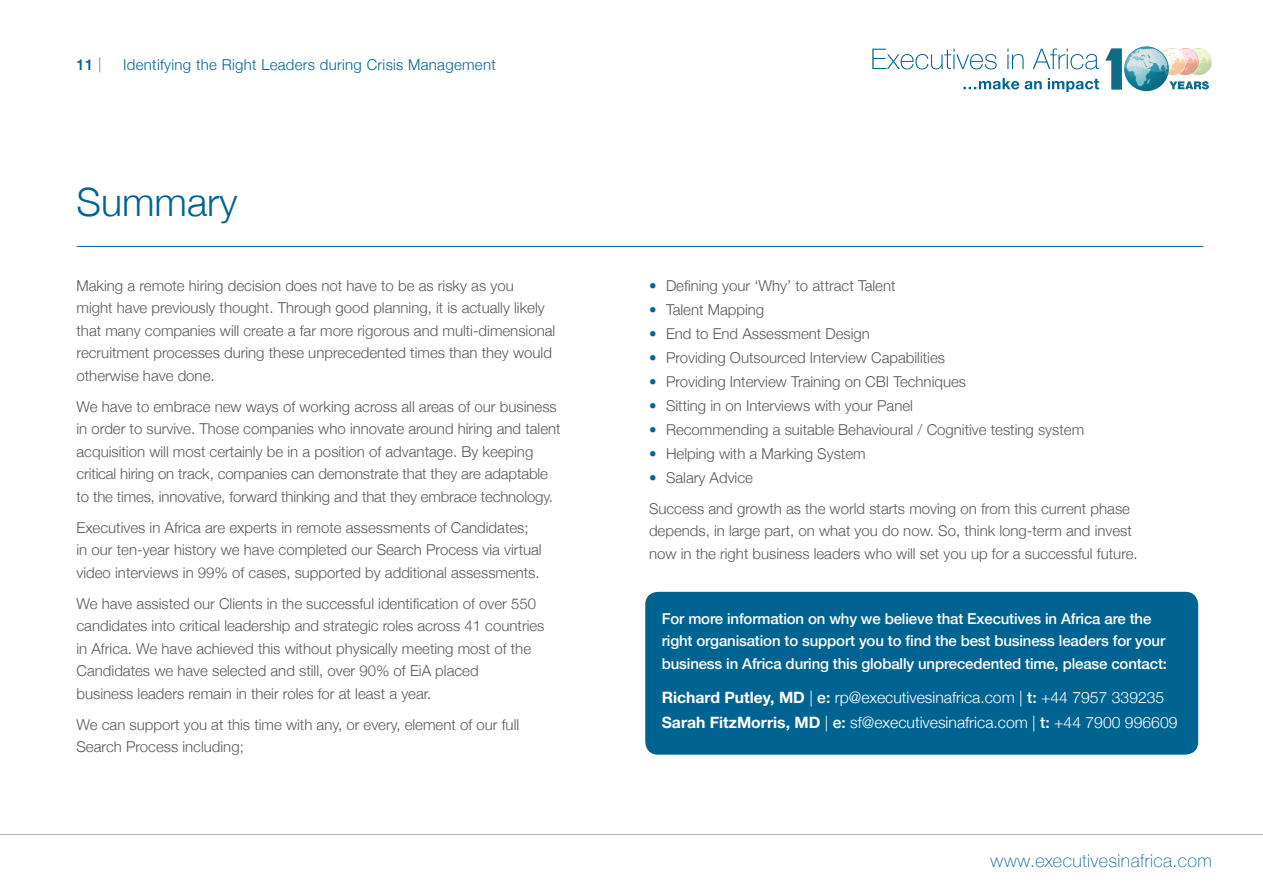
<style>
.page{position:relative;width:1263px;height:893px;background:#fff}
.page>*{position:absolute;margin:0;border:0;box-sizing:border-box;transform-origin:0 0}
.t1{font:300 39px "Helvetica Neue";color:#006492}
.t2{font:100 18px "Helvetica Neue";letter-spacing:.02em;color:#006492}
.t3{font:300 15.75px/25.5px "Helvetica Neue";color:#fff}
.t4{font:300 15px/22.5px "Helvetica Neue";color:#57595b}
.t5{font:500 15px/22.5px "Helvetica Neue";letter-spacing:-.01em;color:#fff}
.t6{font:300 15px "Helvetica Neue";letter-spacing:.02em;color:#006492}
.t7{font:500 15px "Helvetica Neue";color:#006492}
.s1{font-weight:100}
.s2{color:#006492}
.s3{font-weight:700}
.s4{font-weight:500}
</style>
<div class="page">
<hr style="left:0;top:834px;width:1263px;height:1px;background:#a7b9c9">
<img style="left:1198px;top:48px;width:14px;height:27px">
<img style="left:1179px;top:48px;width:19px;height:27px">
<svg style="left:1159px;top:48px;width:27px;height:27px"></svg>
<img style="left:1168px;top:62px;width:18px;height:13px">
<svg style="left:872px;top:49px;width:124px;height:20px"></svg>
<svg style="left:1007px;top:49px;width:16px;height:20px"></svg>
<svg style="left:1033px;top:48px;width:66px;height:21px"></svg>
<img style="left:1124px;top:46px;width:45px;height:45px;border-radius:22px">
<svg style="left:1105px;top:48px;width:17px;height:42px"></svg>
<svg style="left:1169px;top:81px;width:40px;height:8px"></svg>
<svg style="left:963px;top:78px;width:79px;height:11px"></svg>
<svg style="left:1048px;top:78px;width:51px;height:14px"></svg>
<hr style="left:77px;top:246px;width:1126px;height:1px;background:#006492">
<div style="left:645px;top:592px;width:553px;height:163px;background:#006492;border-radius:13px"></div>
<p class="t7" style="left:77px;top:53px;width:27px">11 <span class="s1">|</span></p>
<p class="t6" style="left:123px;top:53px;width:374px">Identifying the Right Leaders during Crisis Management</p>
<h1 class="t1" style="left:77px;top:171px;width:163px">Summary</h1>
<p class="t4" style="left:77px;top:273px;width:480px">Making a remote hiring decision does not have to be as risky as you<br>might have previously thought. Through good planning, it is actually likely that many companies will create a far more rigorous and multi-dimensional recruitment processes during these unprecedented times than they would otherwise have done.</p>
<p class="t4" style="left:77px;top:394px;width:486px">We have to embrace new ways of working across all areas of our business in order to survive. Those companies who innovate around hiring and talent acquisition will most certainly be in a position of advantage. By keeping critical hiring on track, companies can demonstrate that they are adaptable to the times, innovative, forward thinking and that they embrace technology.</p>
<p class="t4" style="left:77px;top:515px;width:467px">Executives in Africa are experts in remote assessments of Candidates; in our ten-year history we have completed our Search Process via virtual video interviews in 99% of cases, supported by additional assessments.</p>
<p class="t4" style="left:77px;top:591px;width:469px">We have assisted our Clients in the successful identification of over 550 candidates into critical leadership and strategic roles across 41 countries in Africa. We have achieved this without physically meeting most of the Candidates we have selected and still, over 90% of EiA placed<br>business leaders remain in their roles for at least a year.</p>
<p class="t4" style="left:77px;top:712px;width:444px">We can support you at this time with any, or every, element of our full<br>Search Process including;</p>
<p class="t4" style="left:649px;top:273px;width:248px"><span class="s2">•</span> Defining your ‘Why’ to attract Talent</p>
<p class="t4" style="left:649px;top:297px;width:117px"><span class="s2">•</span> Talent Mapping</p>
<p class="t4" style="left:649px;top:321px;width:222px"><span class="s2">•</span> End to End Assessment Design</p>
<p class="t4" style="left:649px;top:345px;width:297px"><span class="s2">•</span> Providing Outsourced Interview Capabilities</p>
<p class="t4" style="left:649px;top:369px;width:319px"><span class="s2">•</span> Providing Interview Training on CBI Techniques</p>
<p class="t4" style="left:649px;top:393px;width:265px"><span class="s2">•</span> Sitting in on Interviews with your Panel</p>
<p class="t4" style="left:649px;top:417px;width:437px"><span class="s2">•</span> Recommending a suitable Behavioural / Cognitive testing system</p>
<p class="t4" style="left:649px;top:441px;width:218px"><span class="s2">•</span> Helping with a Marking System</p>
<p class="t4" style="left:649px;top:461px;width:482px;line-height:31px"><span class="s2">•</span> Salary Advice<br>Success and growth as the world starts moving on from this current phase</p>
<p class="t4" style="left:649px;top:518px;width:490px">depends, in large part, on what you do now. So, think long-term and invest now in the right business leaders who will set you up for a successful future.</p>
<p class="t5" style="left:662px;top:606px;width:507px">For more information on why we believe that Executives in Africa are the right organisation to support you to find the best business leaders for your business in Africa during this globally unprecedented time, please contact:</p>
<p class="t3" style="left:662px;top:683px;width:517px"><span class="s3">Richard Putley, MD</span> | <span class="s4">e:</span> rp@executivesinafrica.com | <span class="s4">t:</span> +44 7957 339235<br><span class="s3">Sarah FitzMorris, MD</span> | <span class="s4">e:</span> sf@executivesinafrica.com | <span class="s4">t:</span> +44 7900 996609</p>
<p class="t2" style="left:990px;top:846px;width:223px">www.executivesinafrica.com</p>
</div>
